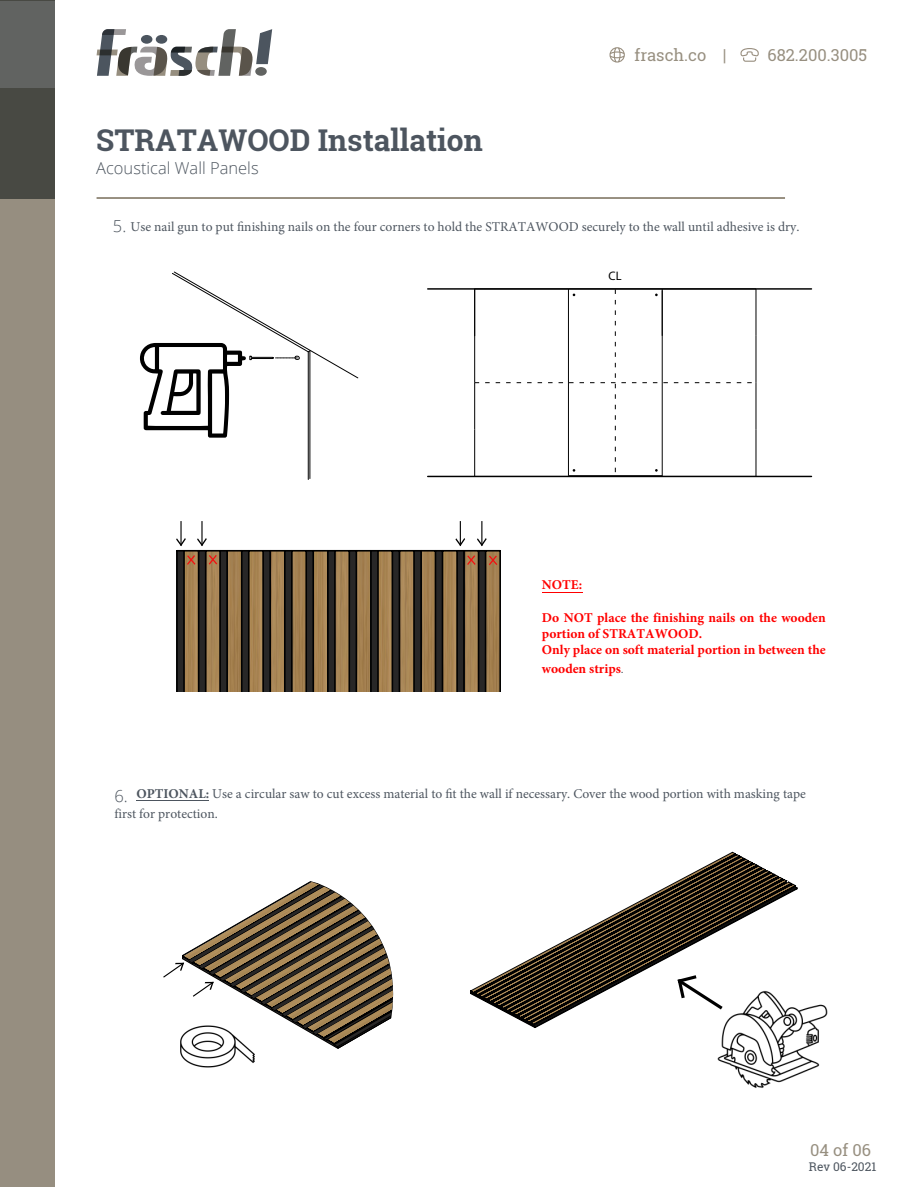
<style>
.page{position:relative;width:918px;height:1188px;background:#fff}
.page>*{position:absolute;margin:0;border:0;box-sizing:border-box;transform-origin:0 0}
.t1{font:700 30px "Roboto Slab";color:#4d555f}
.t2{font:16.5px "Roboto Slab";color:#978f80}
.t3{font:300 16.5px "Open Sans";color:#4d555f}
.t4{font:13.5px/20.4px "Minion Pro";color:#4d555f}
.t5{font:700 13.5px/16.4px "Minion Pro";color:#f00}
.t6{font:12.3px "Myriad Pro";color:#000}
.t7{font:12px "Roboto Slab";color:#4d555f}
.s1{font-family:"Open Sans";font-weight:300;font-size:16.5px}
.s2{font-family:"Roboto Slab";font-weight:400;font-size:12px;color:#4d555f}
.s3{font-weight:700}
</style>
<div class="page">
<hr style="left:308px;top:352px;width:1px;height:128px;background:#000">
<hr style="left:310px;top:351px;width:1px;height:128px;background:#000">
<svg style="left:140px;top:271px;width:219px;height:167px"></svg>
<div style="left:0;top:1px;width:54px;height:1186px;background:#968e80"></div>
<div style="left:0;top:1px;width:54px;height:198px;background:#484943"></div>
<div style="left:0;top:1px;width:54px;height:87px;background:#616361"></div>
<svg style="left:97px;top:29px;width:175px;height:47px"></svg>
<svg style="left:740px;top:48px;width:19px;height:14px"></svg>
<svg style="left:609px;top:47px;width:16px;height:16px"></svg>
<hr style="left:97px;top:197px;width:688px;height:2px;background:#978f80">
<hr style="left:474px;top:289px;width:1px;height:94px;background:#000">
<hr style="left:474px;top:430px;width:1px;height:46px;background:#000">
<hr style="left:474px;top:383px;width:1px;height:47px;background:#000">
<hr style="left:428px;top:288px;width:383px;height:2px;background:#000">
<hr style="left:428px;top:476px;width:383px;height:1px;background:#000">
<svg style="left:475px;top:289px;width:281px;height:187px"></svg>
<img style="left:185px;top:566px;width:314px;height:126px">
<div style="left:177px;top:551px;width:7px;height:141px;background:#282727"></div>
<svg style="left:199px;top:566px;width:6px;height:126px"></svg>
<div style="left:220px;top:551px;width:7px;height:141px;background:#282727"></div>
<div style="left:242px;top:551px;width:7px;height:141px;background:#282727"></div>
<div style="left:263px;top:551px;width:7px;height:141px;background:#282727"></div>
<div style="left:285px;top:551px;width:7px;height:141px;background:#282727"></div>
<div style="left:306px;top:551px;width:7px;height:141px;background:#282727"></div>
<div style="left:328px;top:551px;width:7px;height:141px;background:#282727"></div>
<svg style="left:350px;top:566px;width:6px;height:126px"></svg>
<div style="left:371px;top:551px;width:7px;height:141px;background:#282727"></div>
<svg style="left:393px;top:566px;width:6px;height:126px"></svg>
<div style="left:414px;top:551px;width:7px;height:141px;background:#282727"></div>
<div style="left:435px;top:551px;width:8px;height:141px;background:#282727"></div>
<div style="left:457px;top:551px;width:7px;height:141px;background:#282727"></div>
<svg style="left:479px;top:566px;width:6px;height:126px"></svg>
<hr style="left:205px;top:551px;width:2px;height:141px;background:#000">
<hr style="left:219px;top:551px;width:2px;height:141px;background:#000">
<hr style="left:269px;top:551px;width:2px;height:141px;background:#000">
<hr style="left:284px;top:551px;width:2px;height:141px;background:#000">
<hr style="left:442px;top:551px;width:1px;height:141px;background:#000">
<hr style="left:456px;top:551px;width:2px;height:141px;background:#000">
<hr style="left:377px;top:551px;width:2px;height:141px;background:#000">
<hr style="left:392px;top:551px;width:1px;height:141px;background:#000">
<hr style="left:463px;top:551px;width:2px;height:141px;background:#000">
<hr style="left:478px;top:551px;width:1px;height:141px;background:#000">
<hr style="left:356px;top:551px;width:1px;height:141px;background:#000">
<hr style="left:370px;top:551px;width:2px;height:141px;background:#000">
<hr style="left:420px;top:551px;width:2px;height:141px;background:#000">
<hr style="left:435px;top:551px;width:1px;height:141px;background:#000">
<hr style="left:312px;top:551px;width:2px;height:141px;background:#000">
<hr style="left:327px;top:551px;width:2px;height:141px;background:#000">
<hr style="left:226px;top:551px;width:2px;height:141px;background:#000">
<hr style="left:241px;top:551px;width:2px;height:141px;background:#000">
<hr style="left:334px;top:551px;width:2px;height:141px;background:#000">
<hr style="left:348px;top:551px;width:2px;height:141px;background:#000">
<hr style="left:291px;top:551px;width:2px;height:141px;background:#000">
<hr style="left:305px;top:551px;width:2px;height:141px;background:#000">
<hr style="left:183px;top:551px;width:2px;height:141px;background:#000">
<hr style="left:198px;top:551px;width:1px;height:141px;background:#000">
<hr style="left:399px;top:551px;width:1px;height:141px;background:#000">
<hr style="left:413px;top:551px;width:2px;height:141px;background:#000">
<hr style="left:248px;top:551px;width:2px;height:141px;background:#000">
<hr style="left:262px;top:551px;width:2px;height:141px;background:#000">
<hr style="left:485px;top:551px;width:1px;height:141px;background:#000">
<hr style="left:499px;top:551px;width:2px;height:141px;background:#000">
<hr style="left:176px;top:551px;width:2px;height:141px;background:#000">
<svg style="left:176px;top:521px;width:324px;height:45px"></svg>
<hr style="left:542px;top:592px;width:40px;height:1px;background:#f00">
<img style="left:717px;top:1004px;width:111px;height:84px">
<svg style="left:471px;top:854px;width:326px;height:174px"></svg>
<hr style="left:137px;top:800px;width:72px;height:1px;background:#4d555f">
<svg style="left:163px;top:881px;width:231px;height:187px"></svg>
<h1 class="t1" style="left:96px;top:120px;width:388px">STRATAWOOD Installation</h1>
<p class="t3" style="left:96px;top:159px;width:164px">Acoustical Wall Panels</p>
<p class="t2" style="left:635px;top:44px;width:93px">frasch.co |</p>
<p class="t2" style="left:767px;top:44px;width:101px">682.200.3005</p>
<p class="t4" style="left:113px;top:217px;width:688px"><span class="s1">5.</span> Use nail gun to put finishing nails on the four corners to hold the STRATAWOOD securely to the wall until adhesive is dry.</p>
<p class="t6" style="left:609px;top:268px;width:15px">CL</p>
<p class="t5" style="left:542px;top:577px;width:42px">NOTE:</p>
<p class="t5" style="left:542px;top:609px;width:285px">Do NOT place the finishing nails on the wooden portion of STRATAWOOD.<br>Only place on soft material portion in between the</p>
<p class="t5" style="left:542px;top:660px;width:83px">wooden strips<span class="s2">.</span></p>
<p class="t4" style="left:115px;top:784px;width:693px"><span class="s1">6.</span> <span class="s3">OPTIONAL:</span> Use a circular saw to cut excess material to fit the wall if necessary. Cover the wood portion with masking tape first for protection.</p>
<p class="t2" style="left:810px;top:1139px;width:62px">04 of 06</p>
<p class="t7" style="left:809px;top:1159px;width:69px">Rev 06-2021</p>
</div>
